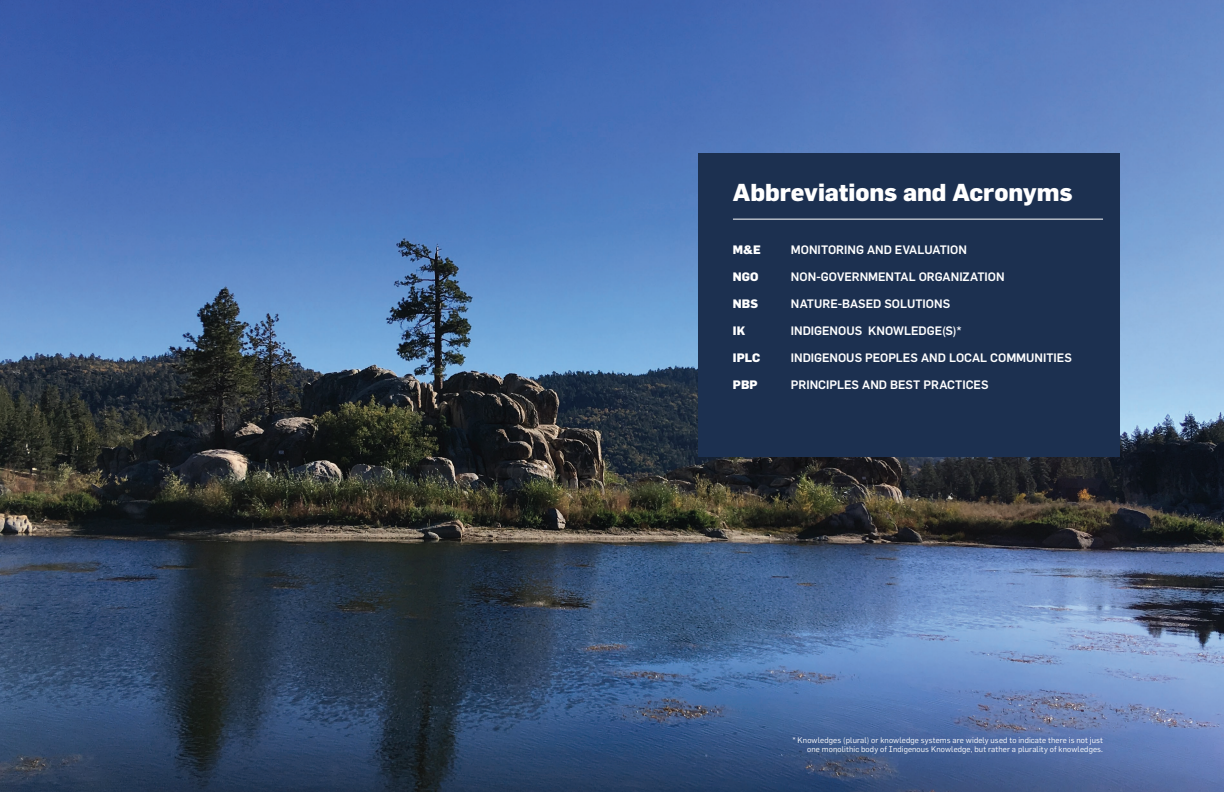
<style>
.page{position:relative;width:1224px;height:792px;background:#fff}
.page>*{position:absolute;margin:0;border:0;box-sizing:border-box;transform-origin:0 0}
.t1{font:800 24px "Flama";letter-spacing:-.005em;color:#fff}
.t2{font:500 12px "Flama";color:#fff}
.t3{font:800 12px "Flama";letter-spacing:-.005em;color:#fff}
.t4{font:8px/9px "Flama";letter-spacing:.015em;color:#fff;text-align:right}
</style>
<div class="page">
<img style="left:0;top:0;width:1224px;height:792px">
<div style="left:698px;top:153px;width:422px;height:303px;background:#1c3050"></div>
<hr style="left:733px;top:219px;width:370px;height:1px;background:#fff">
<h1 class="t1" style="left:733px;top:177px;width:341px">Abbreviations and Acronyms</h1>
<p class="t3" style="left:733px;top:242px;width:30px">M&amp;E</p>
<p class="t2" style="left:791px;top:241px;width:177px">MONITORING AND EVALUATION</p>
<p class="t3" style="left:733px;top:269px;width:27px">NGO</p>
<p class="t2" style="left:791px;top:268px;width:215px">NON-GOVERNMENTAL ORGANIZATION</p>
<p class="t3" style="left:733px;top:296px;width:27px">NBS</p>
<p class="t2" style="left:791px;top:295px;width:161px">NATURE-BASED SOLUTIONS</p>
<p class="t3" style="left:733px;top:323px;width:14px">IK</p>
<p class="t2" style="left:791px;top:322px;width:172px">INDIGENOUS KNOWLEDGE(S)*</p>
<p class="t3" style="left:733px;top:350px;width:29px">IPLC</p>
<p class="t2" style="left:791px;top:349px;width:283px">INDIGENOUS PEOPLES AND LOCAL COMMUNITIES</p>
<p class="t3" style="left:733px;top:377px;width:26px">PBP</p>
<p class="t2" style="left:791px;top:376px;width:199px">PRINCIPLES AND BEST PRACTICES</p>
<p class="t4" style="left:792px;top:736px;width:312px">* Knowledges (plural) or knowledge systems are widely used to indicate there is not just one monolithic body of Indigenous Knowledge, but rather a plurality of knowledges.</p>
</div>
